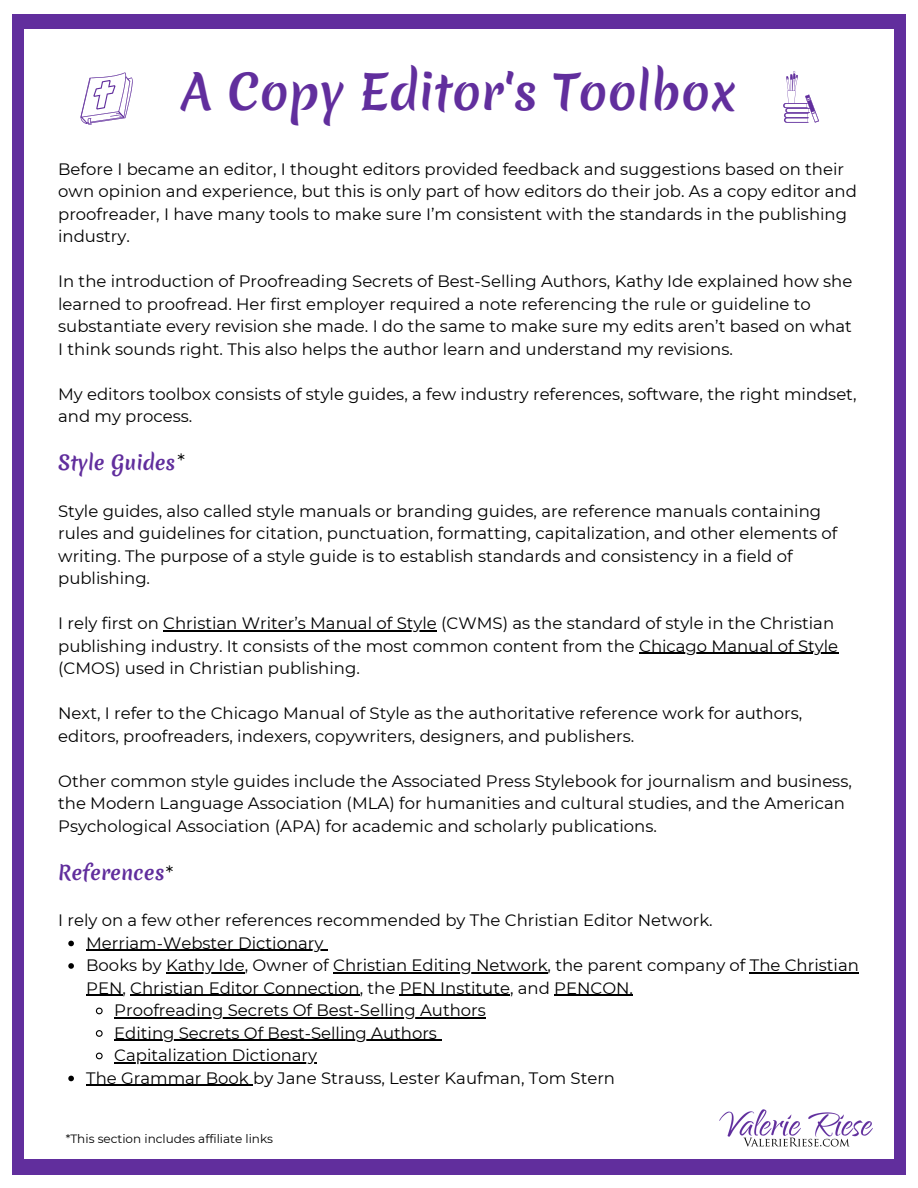
<style>
.page{position:relative;width:918px;height:1188px;background:#fff}
.page>*{position:absolute;margin:0;border:0;box-sizing:border-box;transform-origin:0 0}
.t1{font:700 47.25px "Merienda";color:#612e9d}
.t2{font:700 19.5px "Merienda";color:#612e9d}
.t3{font:19.5px "Montserrat";color:#000}
.t4{font:16.5px/22.5px "Montserrat";color:#000}
.t5{font:12px "Montserrat";color:#000}
.s1{font-family:"Montserrat";font-weight:400;color:#000}
</style>
<div class="page">
<div style="left:12px;top:14px;width:894px;height:1161px;background:#612e9d"></div>
<div style="left:24px;top:29px;width:870px;height:1130px;background:#fff"></div>
<svg style="left:783px;top:71px;width:36px;height:52px"></svg>
<svg style="left:80px;top:72px;width:53px;height:53px"></svg>
<img style="left:719px;top:1109px;width:154px;height:38px">
<svg style="left:68px;top:941px;width:6px;height:5px"></svg>
<hr style="left:86px;top:950px;width:237px;height:1px;background:#000">
<svg style="left:68px;top:963px;width:6px;height:6px"></svg>
<hr style="left:166px;top:972px;width:79px;height:1px;background:#000">
<hr style="left:333px;top:972px;width:215px;height:1px;background:#000">
<hr style="left:750px;top:972px;width:109px;height:1px;background:#000">
<hr style="left:86px;top:995px;width:36px;height:1px;background:#000">
<hr style="left:130px;top:995px;width:230px;height:1px;background:#000">
<hr style="left:400px;top:995px;width:110px;height:1px;background:#000">
<hr style="left:554px;top:995px;width:79px;height:1px;background:#000">
<svg style="left:95px;top:1007px;width:8px;height:8px"></svg>
<hr style="left:114px;top:1017px;width:372px;height:1px;background:#000">
<svg style="left:95px;top:1030px;width:8px;height:7px"></svg>
<hr style="left:114px;top:1040px;width:323px;height:1px;background:#000">
<svg style="left:95px;top:1052px;width:8px;height:8px"></svg>
<hr style="left:114px;top:1062px;width:203px;height:1px;background:#000">
<svg style="left:68px;top:1076px;width:6px;height:5px"></svg>
<hr style="left:86px;top:1085px;width:167px;height:1px;background:#000">
<hr style="left:163px;top:630px;width:274px;height:1px;background:#000">
<hr style="left:639px;top:653px;width:199px;height:1px;background:#000">
<p class="t1" style="left:181px;top:58px;width:557px">A Copy Editor's Toolbox</p>
<p class="t4" style="left:58px;top:157px;width:800px">Before I became an editor, I thought editors provided feedback and suggestions based on their own opinion and experience, but this is only part of how editors do their job. As a copy editor and proofreader, I have many tools to make sure I’m consistent with the standards in the publishing industry.</p>
<p class="t4" style="left:58px;top:270px;width:796px">In the introduction of Proofreading Secrets of Best-Selling Authors, Kathy Ide explained how she learned to proofread. Her first employer required a note referencing the rule or guideline to substantiate every revision she made. I do the same to make sure my edits aren’t based on what I think sounds right. This also helps the author learn and understand my revisions.</p>
<p class="t4" style="left:58px;top:382px;width:800px">My editors toolbox consists of style guides, a few industry references, software, the right mindset, and my process.</p>
<p class="t2" style="left:58px;top:449px;width:119px">Style Guides</p>
<p class="t4" style="left:58px;top:499px;width:781px">Style guides, also called style manuals or branding guides, are reference manuals containing rules and guidelines for citation, punctuation, formatting, capitalization, and other elements of writing. The purpose of a style guide is to establish standards and consistency in a field of publishing.</p>
<p class="t4" style="left:58px;top:612px;width:782px">I rely first on Christian Writer’s Manual of Style (CWMS) as the standard of style in the Christian publishing industry. It consists of the most common content from the Chicago Manual of Style (CMOS) used in Christian publishing.</p>
<p class="t4" style="left:58px;top:702px;width:746px">Next, I refer to the Chicago Manual of Style as the authoritative reference work for authors, editors, proofreaders, indexers, copywriters, designers, and publishers.</p>
<p class="t4" style="left:58px;top:769px;width:795px">Other common style guides include the Associated Press Stylebook for journalism and business, the Modern Language Association (MLA) for humanities and cultural studies, and the American<br>Psychological Association (APA) for academic and scholarly publications.</p>
<p class="t2" style="left:58px;top:858px;width:117px">References<span class="s1">*</span></p>
<p class="t4" style="left:58px;top:909px;width:656px">I rely on a few other references recommended by The Christian Editor Network.</p>
<p class="t3" style="left:178px;top:450px;width:9px">*</p>
<p class="t4" style="left:86px;top:931px;width:239px">Merriam-Webster Dictionary</p>
<p class="t4" style="left:86px;top:954px;width:774px">Books by Kathy Ide, Owner of Christian Editing Network, the parent company of The Christian<br>PEN, Christian Editor Connection, the PEN Institute, and PENCON.</p>
<p class="t4" style="left:114px;top:999px;width:373px">Proofreading Secrets Of Best-Selling Authors</p>
<p class="t4" style="left:114px;top:1021px;width:324px">Editing Secrets Of Best-Selling Authors</p>
<p class="t4" style="left:114px;top:1044px;width:204px">Capitalization Dictionary</p>
<p class="t4" style="left:86px;top:1066px;width:530px">The Grammar Book by Jane Strauss, Lester Kaufman, Tom Stern</p>
<p class="t5" style="left:66px;top:1132px;width:209px">*This section includes affiliate links</p>
</div>
